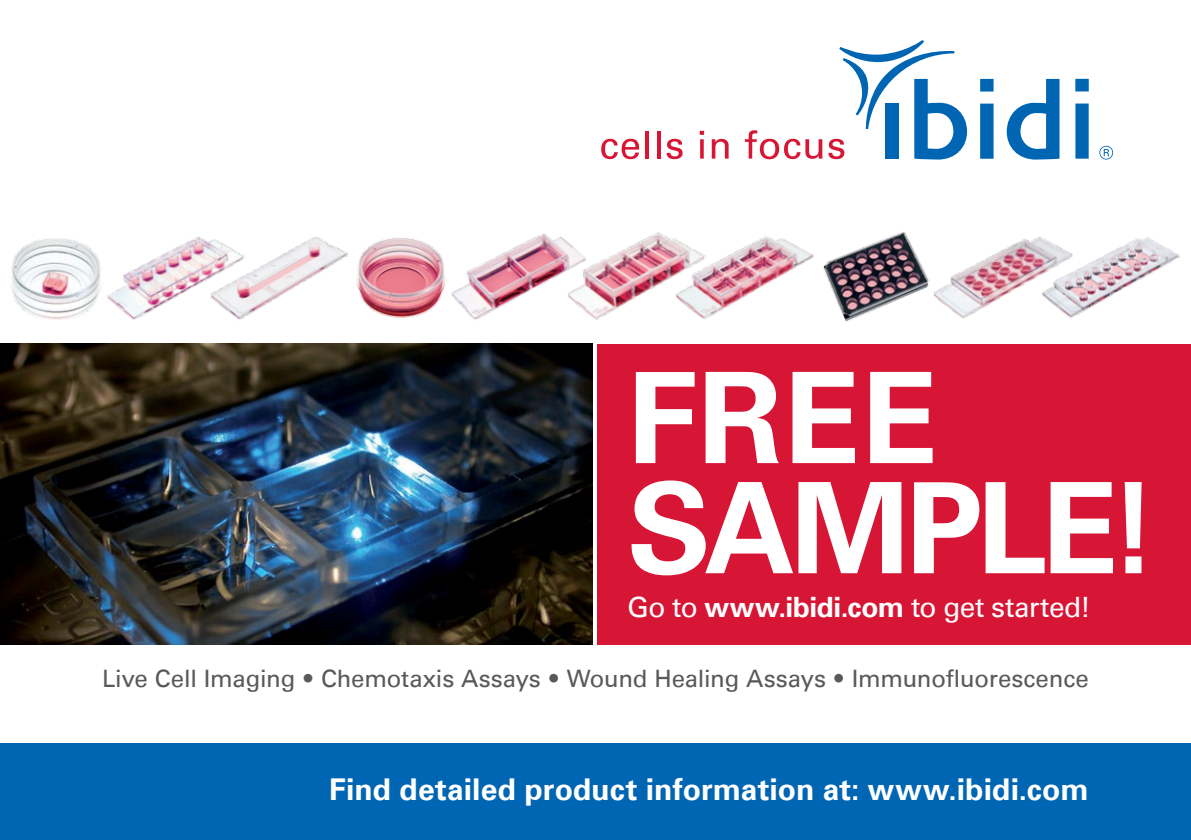
<style>
.page{position:relative;width:1191px;height:840px;background:#fff}
.page>*{position:absolute;margin:0;border:0;box-sizing:border-box;transform-origin:0 0}
.N_Subheadline_Flyer{font:700 126px/110px "Univers";letter-spacing:-.035em;color:#fff}
.Headline_8seiter{font:700 30px "Univers";letter-spacing:.005em;color:#fff}
.N_Subheadline_Flyer-2{font:28px "Univers";letter-spacing:-.02em;color:#fff}
.N_Subheadline_Flyer-3{font:24px "Univers";letter-spacing:-.01em;color:#58595b}
.s1{font-weight:700}
.s2{font-weight:300}
</style>
<div class="page">
<div style="left:0;top:743px;width:1191px;height:96px;background:#0066b3"></div>
<svg style="left:1075px;top:79px;width:13px;height:79px"></svg>
<svg style="left:980px;top:79px;width:13px;height:80px"></svg>
<svg style="left:1006px;top:79px;width:53px;height:80px"></svg>
<svg style="left:1099px;top:146px;width:14px;height:13px"></svg>
<svg style="left:601px;top:139px;width:38px;height:20px"></svg>
<hr style="left:645px;top:131px;width:4px;height:27px;background:#d71635">
<hr style="left:657px;top:131px;width:3px;height:27px;background:#d71635">
<svg style="left:666px;top:139px;width:16px;height:20px"></svg>
<hr style="left:700px;top:139px;width:3px;height:19px;background:#d71635">
<svg style="left:699px;top:131px;width:5px;height:4px"></svg>
<svg style="left:711px;top:139px;width:17px;height:19px"></svg>
<svg style="left:745px;top:130px;width:77px;height:29px"></svg>
<svg style="left:828px;top:40px;width:139px;height:119px"></svg>
<img style="left:356px;top:237px;width:89px;height:81px">
<img style="left:1077px;top:237px;width:103px;height:78px">
<img style="left:10px;top:238px;width:91px;height:81px">
<img style="left:107px;top:236px;width:97px;height:84px">
<img style="left:0;top:343px;width:592px;height:301px">
<img style="left:451px;top:233px;width:111px;height:87px">
<img style="left:562px;top:232px;width:107px;height:88px">
<img style="left:669px;top:236px;width:145px;height:84px">
<img style="left:204px;top:236px;width:144px;height:84px">
<img style="left:823px;top:232px;width:106px;height:89px">
<img style="left:929px;top:237px;width:148px;height:82px">
<div style="left:598px;top:343px;width:593px;height:301px;background:#d71635"></div>
<p class="N_Subheadline_Flyer" style="left:627px;top:364px;width:532px">FREE<br>SAMPLE!</p>
<p class="N_Subheadline_Flyer-2" style="left:627px;top:589px;width:465px">Go to <span class="s1">www.ibidi.com</span> to get started!</p>
<p class="N_Subheadline_Flyer-3" style="left:102px;top:664px;width:988px">Live Cell Imaging <span class="s2">•</span> Chemotaxis Assays <span class="s2">•</span> Wound Healing Assays <span class="s2">•</span> Immunofluorescence</p>
<p class="Headline_8seiter" style="left:329px;top:771px;width:761px">Find detailed product information at: www.ibidi.com</p>
</div>
